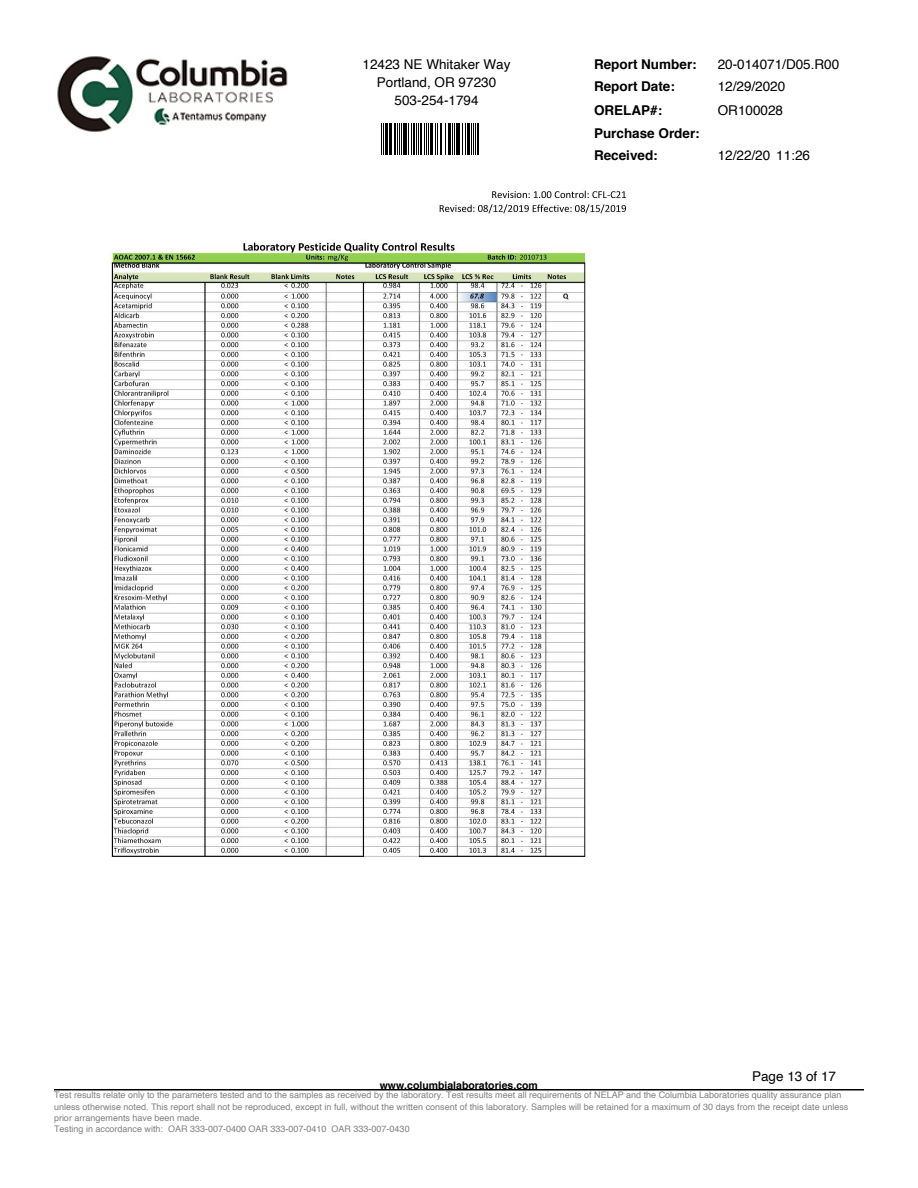
<style>
.page{position:relative;width:918px;height:1188px;background:#fff}
.page>*{position:absolute;margin:0;border:0;box-sizing:border-box;transform-origin:0 0}
.t1{font:13.5px/18px "Helvetica";color:#000;text-align:center}
.t2{font:700 13.5px/23.1px "Helvetica";color:#000}
.t3{font:700 10.5px "Helvetica";color:#000}
.t4{font:9px/11.2px "Helvetica";color:#808080}
</style>
<div class="page">
<hr style="left:379px;top:123px;width:1px;height:32px;background:#000">
<hr style="left:381px;top:123px;width:1px;height:32px;background:#000">
<hr style="left:383px;top:123px;width:1px;height:32px;background:#000">
<hr style="left:385px;top:123px;width:2px;height:32px;background:#000">
<hr style="left:389px;top:123px;width:1px;height:32px;background:#000">
<hr style="left:391px;top:123px;width:1px;height:32px;background:#000">
<hr style="left:394px;top:123px;width:1px;height:32px;background:#000">
<hr style="left:395px;top:123px;width:1px;height:32px;background:#000">
<hr style="left:397px;top:123px;width:2px;height:32px;background:#000">
<hr style="left:399px;top:123px;width:1px;height:32px;background:#000">
<hr style="left:401px;top:123px;width:1px;height:32px;background:#000">
<hr style="left:403px;top:123px;width:2px;height:32px;background:#000">
<hr style="left:406px;top:123px;width:1px;height:32px;background:#000">
<hr style="left:408px;top:123px;width:1px;height:32px;background:#000">
<hr style="left:411px;top:123px;width:1px;height:32px;background:#000">
<hr style="left:414px;top:123px;width:1px;height:32px;background:#000">
<hr style="left:416px;top:123px;width:1px;height:32px;background:#000">
<hr style="left:418px;top:123px;width:1px;height:32px;background:#000">
<hr style="left:420px;top:123px;width:1px;height:32px;background:#000">
<hr style="left:421px;top:123px;width:1px;height:32px;background:#000">
<hr style="left:424px;top:123px;width:1px;height:32px;background:#000">
<hr style="left:426px;top:123px;width:1px;height:32px;background:#000">
<hr style="left:428px;top:123px;width:1px;height:32px;background:#000">
<hr style="left:430px;top:123px;width:2px;height:32px;background:#000">
<hr style="left:432px;top:123px;width:1px;height:32px;background:#000">
<hr style="left:435px;top:123px;width:1px;height:32px;background:#000">
<hr style="left:437px;top:123px;width:1px;height:32px;background:#000">
<hr style="left:439px;top:123px;width:1px;height:32px;background:#000">
<hr style="left:440px;top:123px;width:2px;height:32px;background:#000">
<hr style="left:445px;top:123px;width:1px;height:32px;background:#000">
<hr style="left:448px;top:123px;width:2px;height:32px;background:#000">
<hr style="left:452px;top:123px;width:1px;height:32px;background:#000">
<hr style="left:454px;top:123px;width:1px;height:32px;background:#000">
<hr style="left:456px;top:123px;width:2px;height:32px;background:#000">
<hr style="left:458px;top:123px;width:2px;height:32px;background:#000">
<hr style="left:461px;top:123px;width:1px;height:32px;background:#000">
<hr style="left:462px;top:123px;width:1px;height:32px;background:#000">
<hr style="left:465px;top:123px;width:1px;height:32px;background:#000">
<hr style="left:467px;top:123px;width:2px;height:32px;background:#000">
<hr style="left:469px;top:123px;width:1px;height:32px;background:#000">
<hr style="left:471px;top:123px;width:1px;height:32px;background:#000">
<hr style="left:473px;top:123px;width:1px;height:32px;background:#000">
<hr style="left:475px;top:123px;width:2px;height:32px;background:#000">
<hr style="left:477px;top:123px;width:2px;height:32px;background:#000">
<img style="left:57px;top:56px;width:231px;height:76px">
<img style="left:110px;top:190px;width:516px;height:667px">
<hr style="left:54px;top:1089px;width:810px;height:1px;background:#000">
<h1 class="t1" style="left:363px;top:55px;width:149px">12423 NE Whitaker Way<br>Portland, OR 97230<br>503-254-1794</h1>
<h1 class="t2" style="left:594px;top:52px;width:104px">Report Number:<br>Report Date:<br>ORELAP#:</h1>
<h1 class="t2" style="left:594px;top:122px;width:107px">Purchase Order:</h1>
<h1 class="t1" style="left:718px;top:55px;width:123px">20-014071/D05.R00</h1>
<h1 class="t1" style="left:718px;top:75px;width:69px;line-height:23.7px;text-align:left">12/29/2020<br>OR100028</h1>
<h1 class="t2" style="left:594px;top:144px;width:65px">Received:</h1>
<h1 class="t1" style="left:718px;top:146px;width:94px">12/22/20 11:26</h1>
<h1 class="t1" style="left:752px;top:1068px;width:86px">Page 13 of 17</h1>
<p class="t3" style="left:380px;top:1077px;width:160px">www.columbialaboratories.com</p>
<p class="t4" style="left:54px;top:1090px;width:796px">Test results relate only to the parameters tested and to the samples as received by the laboratory. Test results meet all requirements of NELAP and the Columbia Laboratories quality assurance plan unless otherwise noted. This report shall not be reproduced, except in full, without the written consent of this laboratory. Samples will be retained for a maximum of 30 days from the receipt date unless prior arrangements have been made.<br>Testing in accordance with: OAR 333-007-0400 OAR 333-007-0410 OAR 333-007-0430</p>
</div>
